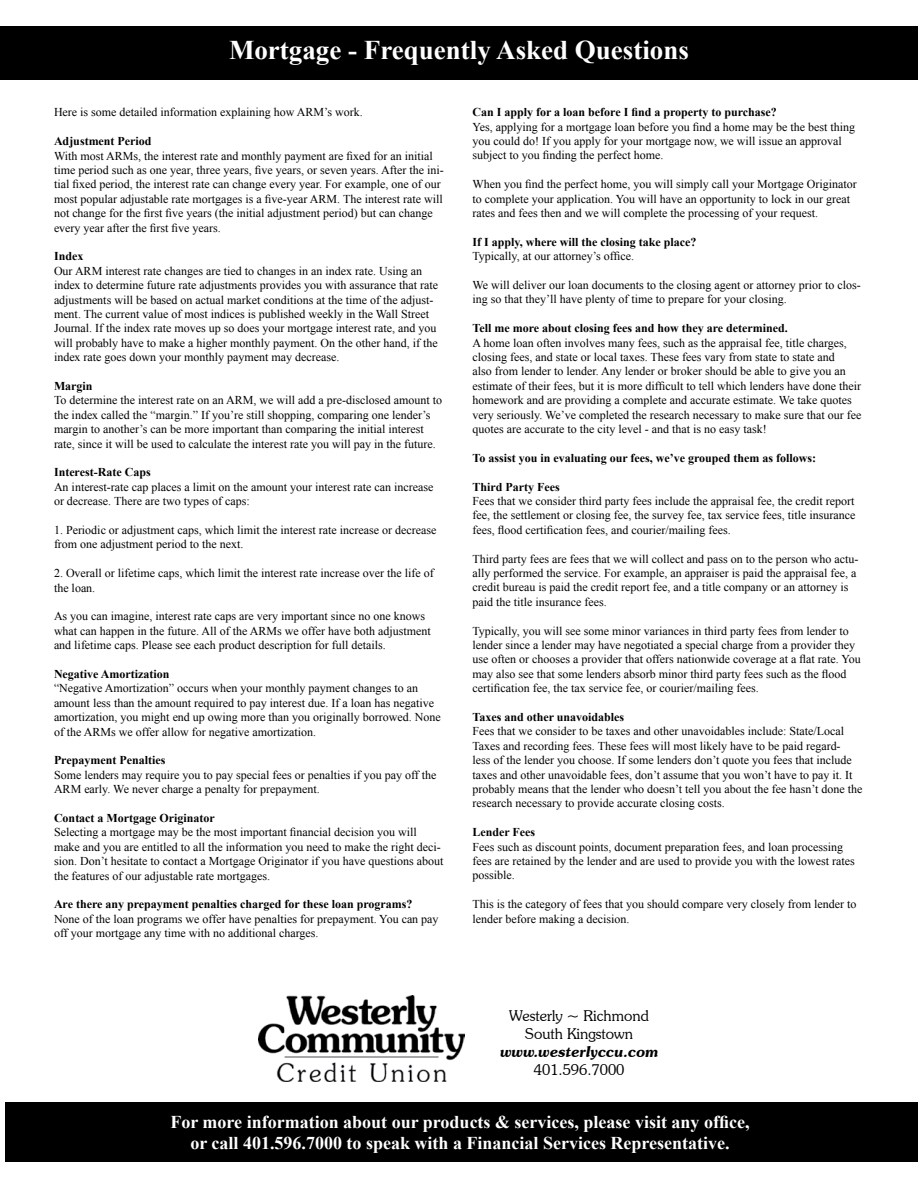
<style>
.page{position:relative;width:918px;height:1188px;background:#fff}
.page>*{position:absolute;margin:0;border:0;box-sizing:border-box;transform-origin:0 0}
.t1{font:700 27px "Times New Roman";color:#fff}
.t2{font:700 18px/21.6px "Times New Roman";color:#fff;text-align:center}
.t3{font:300 15px/18px "Souvenir IT Cby BT";color:#000;text-align:center}
.t4{font:italic 600 15px "Souvenir IT Cby BT";color:#000}
.t5{font:12px/14.4px "Times New Roman";color:#000}
.t6{font:700 12px "Times New Roman";color:#000}
</style>
<div class="page">
<div style="left:5px;top:1103px;width:913px;height:59px;background:#000"></div>
<div style="left:0;top:26px;width:918px;height:54px;background:#000"></div>
<img style="left:258px;top:996px;width:206px;height:85px">
<h1 class="t1" style="left:229px;top:32px;width:461px">Mortgage - Frequently Asked Questions</h1>
<p class="t5" style="left:54px;top:105px;width:310px">Here is some detailed information explaining how ARM’s work.</p>
<p class="t6" style="left:54px;top:133px;width:99px">Adjustment Period</p>
<p class="t5" style="left:54px;top:148px;width:391px">With most ARMs, the interest rate and monthly payment are fixed for an initial time period such as one year, three years, five years, or seven years. After the ini&shy;tial fixed period, the interest rate can change every year. For example, one of our most popular adjustable rate mortgages is a five-year ARM. The interest rate will not change for the first five years (the initial adjustment period) but can change every year after the first five years.</p>
<p class="t6" style="left:54px;top:248px;width:31px">Index</p>
<p class="t5" style="left:54px;top:263px;width:386px">Our ARM interest rate changes are tied to changes in an index rate. Using an index to determine future rate adjustments provides you with assurance that rate adjustments will be based on actual market conditions at the time of the adjust&shy;ment. The current value of most indices is published weekly in the Wall Street Journal. If the index rate moves up so does your mortgage interest rate, and you will probably have to make a higher monthly payment. On the other hand, if the index rate goes down your monthly payment may decrease.</p>
<p class="t6" style="left:54px;top:378px;width:40px">Margin</p>
<p class="t5" style="left:54px;top:393px;width:390px">To determine the interest rate on an ARM, we will add a pre-disclosed amount to the index called the “margin.” If you’re still shopping, comparing one lender’s margin to another’s can be more important than comparing the initial interest rate, since it will be used to calculate the interest rate you will pay in the future.</p>
<p class="t6" style="left:54px;top:464px;width:98px">Interest-Rate Caps</p>
<p class="t5" style="left:54px;top:479px;width:381px">An interest-rate cap places a limit on the amount your interest rate can increase or decrease. There are two types of caps:</p>
<p class="t5" style="left:54px;top:523px;width:384px">1. Periodic or adjustment caps, which limit the interest rate increase or decrease from one adjustment period to the next.</p>
<p class="t5" style="left:54px;top:566px;width:381px">2. Overall or lifetime caps, which limit the interest rate increase over the life of the loan.</p>
<p class="t5" style="left:54px;top:609px;width:378px">As you can imagine, interest rate caps are very important since no one knows what can happen in the future. All of the ARMs we offer have both adjustment and lifetime caps. Please see each product description for full details.</p>
<p class="t6" style="left:54px;top:666px;width:117px">Negative Amortization</p>
<p class="t5" style="left:54px;top:681px;width:388px">“Negative Amortization” occurs when your monthly payment changes to an amount less than the amount required to pay interest due. If a loan has negative amortization, you might end up owing more than you originally borrowed. None of the ARMs we offer allow for negative amortization.</p>
<p class="t6" style="left:54px;top:752px;width:113px">Prepayment Penalties</p>
<p class="t5" style="left:54px;top:767px;width:384px">Some lenders may require you to pay special fees or penalties if you pay off the<br>ARM early. We never charge a penalty for prepayment.</p>
<p class="t6" style="left:54px;top:810px;width:162px">Contact a Mortgage Originator</p>
<p class="t5" style="left:54px;top:825px;width:391px">Selecting a mortgage may be the most important financial decision you will make and you are entitled to all the information you need to make the right deci&shy;sion. Don’t hesitate to contact a Mortgage Originator if you have questions about the features of our adjustable rate mortgages.</p>
<p class="t6" style="left:54px;top:896px;width:360px">Are there any prepayment penalties charged for these loan programs?</p>
<p class="t5" style="left:54px;top:911px;width:386px">None of the loan programs we offer have penalties for prepayment. You can pay off your mortgage any time with no additional charges.</p>
<p class="t6" style="left:472px;top:104px;width:306px">Can I apply for a loan before I find a property to purchase?</p>
<p class="t5" style="left:472px;top:119px;width:384px">Yes, applying for a mortgage loan before you find a home may be the best thing you could do! If you apply for your mortgage now, we will issue an approval subject to you finding the perfect home.</p>
<p class="t5" style="left:472px;top:177px;width:386px">When you find the perfect home, you will simply call your Mortgage Originator to complete your application. You will have an opportunity to lock in our great rates and fees then and we will complete the processing of your request.</p>
<p class="t6" style="left:472px;top:233px;width:226px">If I apply, where will the closing take place?</p>
<p class="t5" style="left:472px;top:249px;width:163px">Typically, at our attorney’s office.</p>
<p class="t5" style="left:472px;top:278px;width:390px">We will deliver our loan documents to the closing agent or attorney prior to clos&shy;ing so that they’ll have plenty of time to prepare for your closing.</p>
<p class="t6" style="left:473px;top:320px;width:317px">Tell me more about closing fees and how they are determined.</p>
<p class="t5" style="left:473px;top:335px;width:390px">A home loan often involves many fees, such as the appraisal fee, title charges, closing fees, and state or local taxes. These fees vary from state to state and<br>also from lender to lender. Any lender or broker should be able to give you an estimate of their fees, but it is more difficult to tell which lenders have done their homework and are providing a complete and accurate estimate. We take quotes very seriously. We’ve completed the research necessary to make sure that our fee quotes are accurate to the city level - and that is no easy task!</p>
<p class="t6" style="left:473px;top:449px;width:345px">To assist you in evaluating our fees, we’ve grouped them as follows:</p>
<p class="t6" style="left:473px;top:478px;width:89px">Third Party Fees</p>
<p class="t5" style="left:473px;top:494px;width:384px;text-align:justify">Fees that we consider third party fees include the appraisal fee, the credit report fee, the settlement or closing fee, the survey fee, tax service fees, title insurance fees, flood certification fees, and courier/mailing fees.</p>
<p class="t5" style="left:473px;top:551px;width:387px">Third party fees are fees that we will collect and pass on to the person who actu&shy;ally performed the service. For example, an appraiser is paid the appraisal fee, a credit bureau is paid the credit report fee, and a title company or an attorney is paid the title insurance fees.</p>
<p class="t5" style="left:473px;top:623px;width:390px">Typically, you will see some minor variances in third party fees from lender to lender since a lender may have negotiated a special charge from a provider they use often or chooses a provider that offers nationwide coverage at a flat rate. You may also see that some lenders absorb minor third party fees such as the flood certification fee, the tax service fee, or courier/mailing fees.</p>
<p class="t6" style="left:473px;top:709px;width:153px">Taxes and other unavoidables</p>
<p class="t5" style="left:473px;top:724px;width:392px">Fees that we consider to be taxes and other unavoidables include: State/Local Taxes and recording fees. These fees will most likely have to be paid regard-<br>less of the lender you choose. If some lenders don’t quote you fees that include taxes and other unavoidable fees, don’t assume that you won’t have to pay it. It probably means that the lender who doesn’t tell you about the fee hasn’t done the research necessary to provide accurate closing costs.</p>
<p class="t6" style="left:473px;top:824px;width:64px">Lender Fees</p>
<p class="t5" style="left:473px;top:839px;width:384px">Fees such as discount points, document preparation fees, and loan processing fees are retained by the lender and are used to provide you with the lowest rates possible.</p>
<p class="t5" style="left:473px;top:897px;width:385px">This is the category of fees that you should compare very closely from lender to lender before making a decision.</p>
<p class="t3" style="left:509px;top:1006px;width:141px">Westerly ~ Richmond<br>South Kingstown</p>
<p class="t4" style="left:500px;top:1042px;width:160px">www.westerlyccu.com</p>
<p class="t3" style="left:534px;top:1060px;width:92px">401.596.7000</p>
<h2 class="t2" style="left:170px;top:1111px;width:581px">For more information about our products &amp; services, please visit any office, or call 401.596.7000 to speak with a Financial Services Representative.</h2>
</div>
